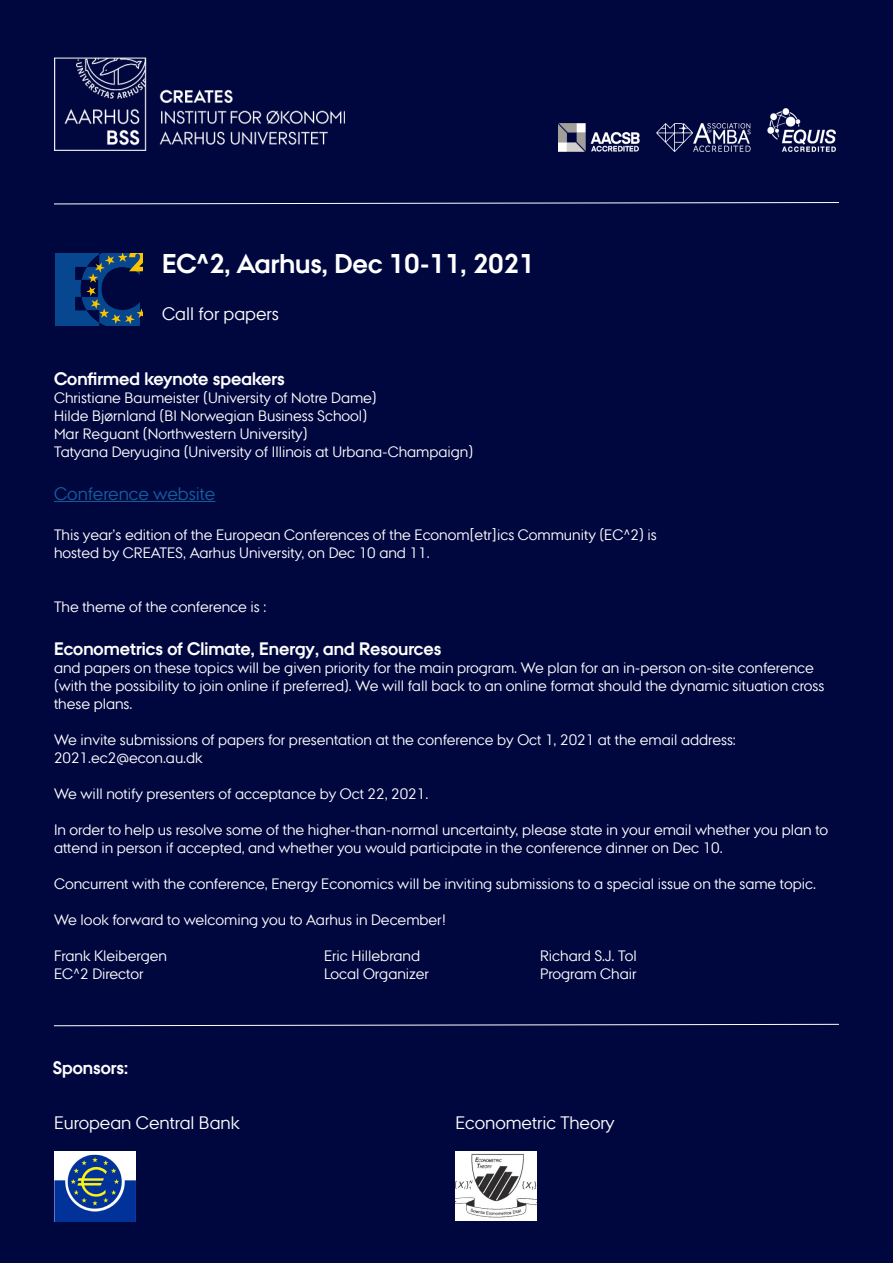
<style>
.page{position:relative;width:893px;height:1263px;background:#00073f}
.page>*{position:absolute;margin:0;border:0;box-sizing:border-box;transform-origin:0 0}
.t1{font:700 27px "AU Passata";color:#fff}
.t2{font:700 18px "AU Passata";color:#fff}
.t3{font:18px "AU Passata";color:#fff}
.t4{font:18px "AU Passata";color:#175d9e}
.t5{font:15px/18px "AU Passata";color:#fff}
</style>
<div class="page">
<hr style="left:54px;top:501px;width:161px;height:1px;background:#175d9e">
<img style="left:54px;top:58px;width:291px;height:92px">
<svg style="left:54px;top:202px;width:785px;height:3px"></svg>
<img style="left:54px;top:1151px;width:81px;height:70px">
<img style="left:455px;top:1151px;width:81px;height:70px">
<img style="left:558px;top:109px;width:277px;height:42px">
<img style="left:56px;top:254px;width:87px;height:72px">
<svg style="left:54px;top:1023px;width:785px;height:3px"></svg>
<p class="t1" style="left:162px;top:248px;width:374px">EC^2, Aarhus, Dec 10-11, 2021</p>
<p class="t3" style="left:162px;top:303px;width:119px">Call for papers</p>
<p class="t2" style="left:54px;top:368px;width:232px">Confirmed keynote speakers</p>
<p class="t5" style="left:54px;top:388px;width:324px">Christiane Baumeister (University of Notre Dame)</p>
<p class="t5" style="left:54px;top:406px;width:315px">Hilde Bjørnland (BI Norwegian Business School)</p>
<p class="t5" style="left:54px;top:424px;width:255px">Mar Reguant (Northwestern University)</p>
<p class="t5" style="left:54px;top:442px;width:421px">Tatyana Deryugina (University of Illinois at Urbana-Champaign)</p>
<p class="t4" style="left:54px;top:483px;width:163px">Conference website</p>
<p class="t5" style="left:54px;top:525px;width:604px">This year’s edition of the European Conferences of the Econom[etr]ics Community (EC^2) is hosted by CREATES, Aarhus University, on Dec 10 and 11.</p>
<p class="t5" style="left:54px;top:597px;width:214px">The theme of the conference is :</p>
<p class="t2" style="left:54px;top:638px;width:389px">Econometrics of Climate, Energy, and Resources</p>
<p class="t5" style="left:54px;top:658px;width:772px">and papers on these topics will be given priority for the main program. We plan for an in-person on-site conference (with the possibility to join online if preferred). We will fall back to an online format should the dynamic situation cross these plans.</p>
<p class="t5" style="left:54px;top:730px;width:683px">We invite submissions of papers for presentation at the conference by Oct 1, 2021 at the email address:<br>2021.ec2@econ.au.dk</p>
<p class="t5" style="left:54px;top:784px;width:376px">We will notify presenters of acceptance by Oct 22, 2021.</p>
<p class="t5" style="left:54px;top:820px;width:776px">In order to help us resolve some of the higher-than-normal uncertainty, please state in your email whether you plan to attend in person if accepted, and whether you would participate in the conference dinner on Dec 10.</p>
<p class="t5" style="left:54px;top:874px;width:763px">Concurrent with the conference, Energy Economics will be inviting submissions to a special issue on the same topic.</p>
<p class="t5" style="left:54px;top:910px;width:394px">We look forward to welcoming you to Aarhus in December!</p>
<p class="t5" style="left:54px;top:946px;width:115px">Frank Kleibergen</p>
<p class="t5" style="left:324px;top:946px;width:98px">Eric Hillebrand</p>
<p class="t5" style="left:540px;top:946px;width:98px">Richard S.J. Tol</p>
<p class="t5" style="left:54px;top:964px;width:91px">EC^2 Director</p>
<p class="t5" style="left:324px;top:964px;width:107px">Local Organizer</p>
<p class="t5" style="left:540px;top:964px;width:98px">Program Chair</p>
<p class="t2" style="left:52px;top:1057px;width:77px">Sponsors:</p>
<p class="t3" style="left:54px;top:1112px;width:187px">European Central Bank</p>
<p class="t3" style="left:455px;top:1112px;width:161px">Econometric Theory</p>
</div>
